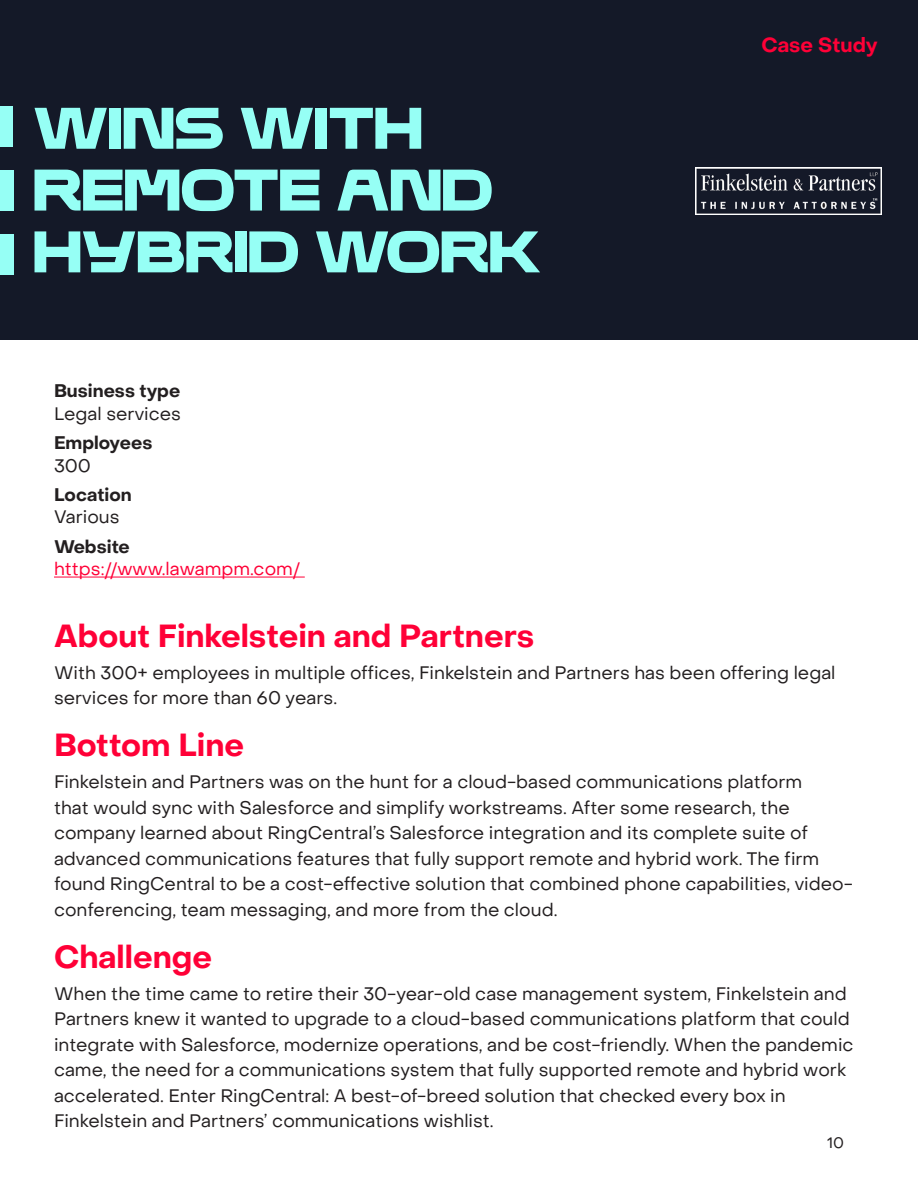
<style>
.page{position:relative;width:918px;height:1188px;background:#fff}
.page>*{position:absolute;margin:0;border:0;box-sizing:border-box;transform-origin:0 0}
.t1{font:51.15px/61.8px "Bandwidth Display";color:#96fff5}
.t2{font:700 31.5px "PP Object Sans";color:#ff0037}
.t3{font:700 20.25px "PP Object Sans";color:#ff0037}
.t4{font:18px/25.5px "PP Object Sans";color:#231f20}
.t5{font:700 18px "PP Object Sans";color:#231f20}
.t6{font:18px "PP Object Sans";color:#ff0037}
.t7{font:15px "PP Object Sans";color:#231f20}
</style>
<div class="page">
<div style="left:0;top:0;width:918px;height:339px;background:#141928"></div>
<div style="left:0;top:106px;width:13px;height:41px;background:#96fff5"></div>
<div style="left:0;top:170px;width:13px;height:41px;background:#96fff5"></div>
<div style="left:0;top:234px;width:13px;height:41px;background:#96fff5"></div>
<hr style="left:54px;top:577px;width:251px;height:1px;background:#ff0037">
<img style="left:696px;top:168px;width:186px;height:46px">
<h1 class="t1" style="left:35px;top:95px;width:510px">WINS WITH<br>REMOTE AND<br>HYBRID WORK</h1>
<p class="t5" style="left:54px;top:380px;width:128px">Business type</p>
<p class="t4" style="left:54px;top:401px;width:128px">Legal services</p>
<p class="t5" style="left:54px;top:432px;width:100px">Employees</p>
<p class="t4" style="left:54px;top:453px;width:39px">300</p>
<p class="t5" style="left:54px;top:484px;width:79px">Location</p>
<p class="t4" style="left:54px;top:505px;width:67px">Various</p>
<p class="t5" style="left:54px;top:535px;width:77px">Website</p>
<p class="t6" style="left:54px;top:558px;width:248px">https://www.lawampm.com/</p>
<p class="t3" style="left:761px;top:33px;width:118px">Case Study</p>
<h2 class="t2" style="left:54px;top:616px;width:482px">About Finkelstein and Partners</h2>
<p class="t4" style="left:54px;top:660px;width:783px">With 300+ employees in multiple offices, Finkelstein and Partners has been offering legal services for more than 60 years.</p>
<h2 class="t2" style="left:54px;top:726px;width:192px">Bottom Line</h2>
<p class="t4" style="left:54px;top:769px;width:801px">Finkelstein and Partners was on the hunt for a cloud-based communications platform<br>that would sync with Salesforce and simplify workstreams. After some research, the company learned about RingCentral’s Salesforce integration and its complete suite of advanced communications features that fully support remote and hybrid work. The firm found RingCentral to be a cost-effective solution that combined phone capabilities, video&shy;conferencing, team messaging, and more from the cloud.</p>
<h2 class="t2" style="left:54px;top:937px;width:160px">Challenge</h2>
<p class="t4" style="left:54px;top:981px;width:801px">When the time came to retire their 30-year-old case management system, Finkelstein and Partners knew it wanted to upgrade to a cloud-based communications platform that could integrate with Salesforce, modernize operations, and be cost-friendly. When the pandemic came, the need for a communications system that fully supported remote and hybrid work accelerated. Enter RingCentral: A best-of-breed solution that checked every box in Finkelstein and Partners’ communications wishlist.</p>
<p class="t7" style="left:827px;top:1134px;width:18px">10</p>
</div>
